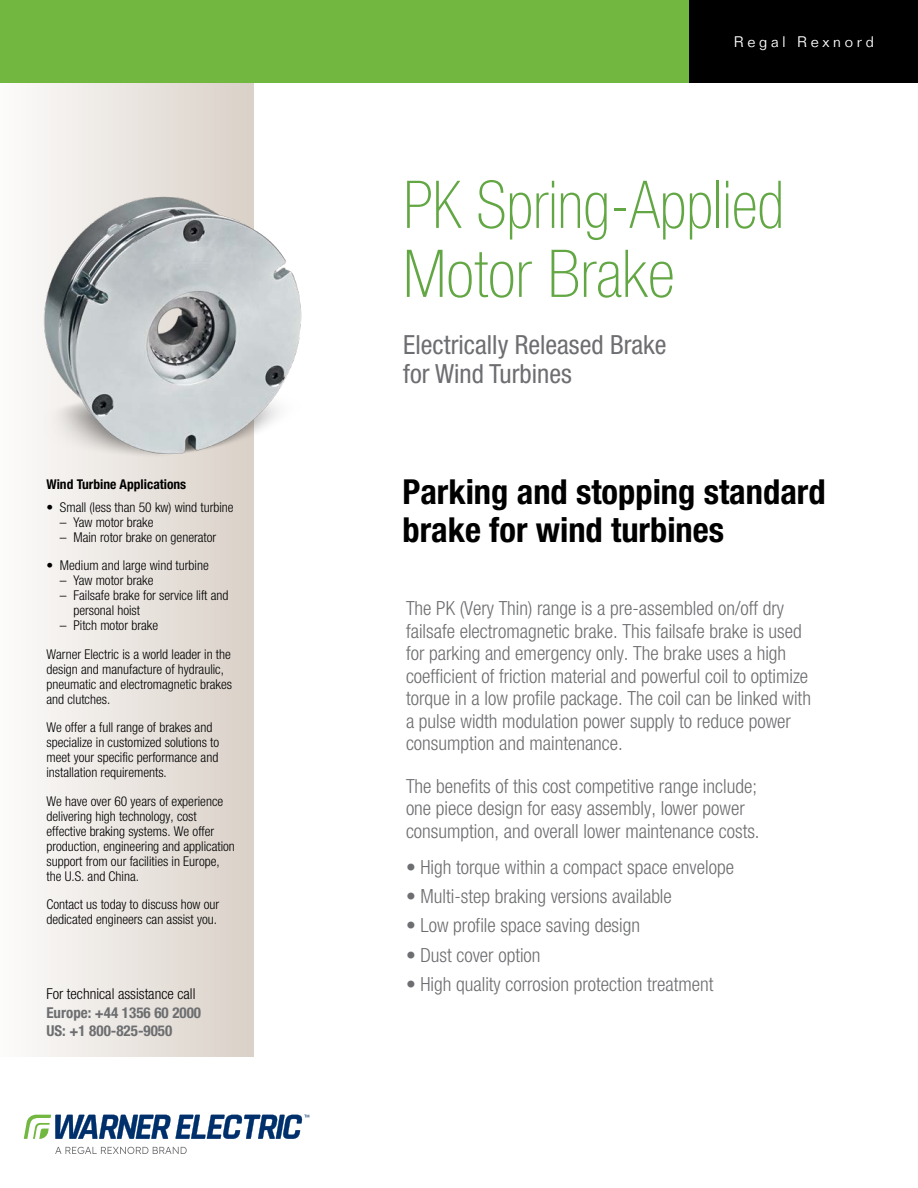
<style>
.page{position:relative;width:918px;height:1188px;background:#fff}
.page>*{position:absolute;margin:0;border:0;box-sizing:border-box;transform-origin:0 0}
.t1{font:100 condensed 66px/69px "Helvetica Neue LT Std";color:#62a744;scale:.95 1}
.t2{font:700 condensed 34.5px/37.5px "Helvetica Neue LT Std";color:#000}
.Sub-Title{font:condensed 26.4px/29.7px "Helvetica Neue LT Std";color:#6d6e71}
.t3{font:300 condensed 19.5px/22.5px "Helvetica Neue LT Std";color:#6d6e71}
.t4{font:700 condensed 15px "Helvetica Neue LT Std";color:#6d6e71}
.t5{font:300 condensed 15px "Helvetica Neue LT Std";color:#000}
.t6{font:300 15px "Folio Std";letter-spacing:.25em;color:#fff}
.t7{font:300 condensed 13.5px/15px "Helvetica Neue LT Std";color:#000}
.t8{font:700 condensed 13.5px "Helvetica Neue LT Std";color:#000}
</style>
<div class="page">
<div style="left:0;top:82px;width:254px;height:975px;background:linear-gradient(to right,#fcfcfb,#dad1c8)"></div>
<img style="left:30px;top:167px;width:272px;height:317px">
<div style="left:0;top:0;width:918px;height:82px;background:#72b840"></div>
<div style="left:689px;top:0;width:229px;height:82px;background:#000"></div>
<svg style="left:55px;top:1147px;width:132px;height:7px"></svg>
<svg style="left:24px;top:1115px;width:285px;height:24px"></svg>
<p class="t8" style="left:46px;top:476px;width:141px">Wind Turbine Applications</p>
<p class="t7" style="left:46px;top:500px;width:189px">• Small (less than 50 kw) wind turbine</p>
<p class="t7" style="left:60px;top:515px;width:95px">– Yaw motor brake</p>
<p class="t7" style="left:60px;top:530px;width:158px">– Main rotor brake on generator</p>
<p class="t7" style="left:46px;top:558px;width:164px">• Medium and large wind turbine</p>
<p class="t7" style="left:60px;top:573px;width:95px">– Yaw motor brake</p>
<p class="t7" style="left:73px;top:588px;width:157px;text-indent:-14px">– Failsafe brake for service lift and personal hoist</p>
<p class="t7" style="left:60px;top:618px;width:100px">– Pitch motor brake</p>
<p class="t7" style="left:46px;top:647px;width:187px">Warner Electric is a world leader in the design and manufacture of hydraulic, pneumatic and electromagnetic brakes and clutches.</p>
<p class="t7" style="left:46px;top:720px;width:174px">We offer a full range of brakes and specialize in customized solutions to meet your specific performance and installation requirements.</p>
<p class="t7" style="left:46px;top:794px;width:190px">We have over 60 years of experience delivering high technology, cost effective braking systems. We offer production, engineering and application support from our facilities in Europe, the U.S. and China.</p>
<p class="t7" style="left:46px;top:897px;width:174px">Contact us today to discuss how our dedicated engineers can assist you.</p>
<p class="t5" style="left:46px;top:985px;width:151px">For technical assistance call</p>
<p class="t4" style="left:46px;top:1004px;width:156px">Europe: +44 1356 60 2000</p>
<p class="t4" style="left:46px;top:1022px;width:127px">US: +1 800-825-9050</p>
<p class="t6" style="left:734px;top:33px;width:142px">Regal Rexnord</p>
<p class="t1" style="left:403px;top:170px;width:402px">PK Spring-Applied<br>Motor Brake</p>
<p class="Sub-Title" style="left:403px;top:329px;width:265px">Electrically Released Brake for Wind Turbines</p>
<p class="t2" style="left:402px;top:473px;width:425px">Parking and stopping standard brake for wind turbines</p>
<p class="t3" style="left:406px;top:597px;width:407px">The PK (Very Thin) range is a pre-assembled on/off dry failsafe electromagnetic brake. This failsafe brake is used for parking and emergency only. The brake uses a high coefficient of friction material and powerful coil to optimize torque in a low profile package. The coil can be linked with a pulse width modulation power supply to reduce power consumption and maintenance.</p>
<p class="t3" style="left:406px;top:775px;width:355px">The benefits of this cost competitive range include; one piece design for easy assembly, lower power consumption, and overall lower maintenance costs.</p>
<p class="t3" style="left:406px;top:856px;width:329px">• High torque within a compact space envelope</p>
<p class="t3" style="left:406px;top:885px;width:267px">• Multi-step braking versions available</p>
<p class="t3" style="left:406px;top:914px;width:236px">• Low profile space saving design</p>
<p class="t3" style="left:406px;top:943px;width:136px">• Dust cover option</p>
<p class="t3" style="left:406px;top:973px;width:309px">• High quality corrosion protection treatment</p>
</div>
